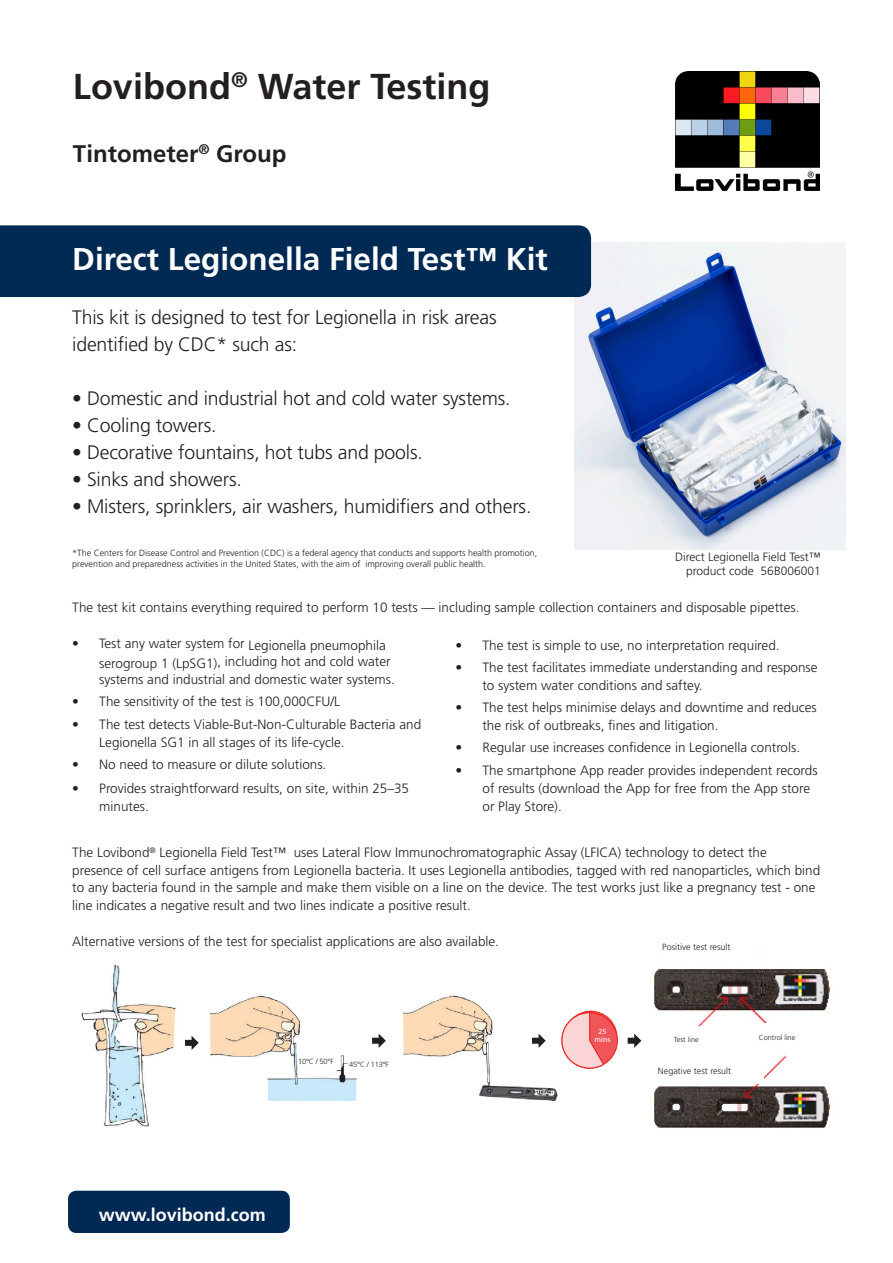
<style>
.page{position:relative;width:893px;height:1263px;background:#fff}
.page>*{position:absolute;margin:0;border:0;box-sizing:border-box;transform-origin:0 0}
.t1{font:700 36px "Frutiger LT";color:#231f20}
.t2{font:700 31.5px "Frutiger LT";color:#fff}
.t3{font:700 24px "Frutiger LT";color:#231f20}
.t4{font:300 19.5px/27px "Frutiger LT";letter-spacing:-.01em;color:#231f20}
.Table_Style{font:700 18px "Frutiger LT";color:#fff}
.t5{font:300 13.5px/18px "Frutiger LT";color:#231f20}
.t6{font:300 12px "Frutiger LT";color:#231f20}
.t7{font:300 9px/10.8px "Frutiger LT";color:#231f20}
.t8{font:7.8px "Myriad Pro";color:#fff}
.t9{font:300 7.5px "Frutiger LT";letter-spacing:-.02em;color:#231f20}
.t10{font:7.5px "Myriad Pro";color:#fff}
.t11{font:300 7.35px "Frutiger LT";color:#231f20}
</style>
<div class="page">
<img style="left:575px;top:243px;width:271px;height:306px">
<img style="left:654px;top:969px;width:176px;height:159px">
<div style="left:654px;top:1057px;width:109px;height:27px;background:#fff"></div>
<div style="left:0;top:225px;width:591px;height:72px;background:#002953"></div>
<img style="left:81px;top:964px;width:547px;height:163px">
<svg style="left:185px;top:1036px;width:14px;height:14px"></svg>
<svg style="left:372px;top:1033px;width:14px;height:15px"></svg>
<svg style="left:532px;top:1033px;width:14px;height:15px"></svg>
<svg style="left:628px;top:1033px;width:13px;height:15px"></svg>
<svg style="left:559px;top:1012px;width:59px;height:58px"></svg>
<div style="left:670px;top:1026px;width:44px;height:27px;background:#fff"></div>
<div style="left:755px;top:1023px;width:47px;height:28px;background:#fff"></div>
<div style="left:68px;top:1191px;width:222px;height:42px;background:#002953;border-radius:9px"></div>
<img style="left:675px;top:71px;width:145px;height:120px">
<p class="t1" style="left:73px;top:65px;width:419px">Lovibond<sup>®</sup> Water Testing</p>
<p class="t3" style="left:73px;top:140px;width:215px">Tintometer<sup>®</sup> Group</p>
<p class="t2" style="left:72px;top:241px;width:477px">Direct Legionella Field Test™ Kit</p>
<p class="t4" style="left:72px;top:304px;width:426px">This kit is designed to test for Legionella in risk areas identified by CDC* such as:</p>
<p class="t4" style="left:72px;top:385px;width:440px">• Domestic and industrial hot and cold water systems.</p>
<p class="t4" style="left:72px;top:412px;width:146px">• Cooling towers.</p>
<p class="t4" style="left:72px;top:439px;width:352px">• Decorative fountains, hot tubs and pools.</p>
<p class="t4" style="left:72px;top:466px;width:171px">• Sinks and showers.</p>
<p class="t4" style="left:72px;top:493px;width:461px">• Misters, sprinklers, air washers, humidifiers and others.</p>
<p class="t7" style="left:72px;top:548px;width:467px">*The Centers for Disease Control and Prevention (CDC) is a federal agency that conducts and supports health promotion, prevention and preparedness activities in the United States, with the aim of improving overall public health.</p>
<p class="t6" style="left:675px;top:550px;width:147px">Direct Legionella Field Test™</p>
<p class="t6" style="left:686px;top:564px;width:136px">product code 56B006001</p>
<p class="t5" style="left:72px;top:599px;width:729px">The test kit contains everything required to perform 10 tests — including sample collection containers and disposable pipettes.</p>
<p class="t5" style="left:99px;top:635px;width:297px;text-indent:-27px">• Test any water system for Legionella pneumophila serogroup 1 (LpSG1), including hot and cold water systems and industrial and domestic water systems.</p>
<p class="t5" style="left:72px;top:693px;width:269px">• The sensitivity of the test is 100,000CFU/L</p>
<p class="t5" style="left:99px;top:715px;width:323px;text-indent:-27px">• The test detects Viable-But-Non-Culturable Bacteria and<br>Legionella SG1 in all stages of its life-cycle.</p>
<p class="t5" style="left:72px;top:755px;width:256px">• No need to measure or dilute solutions.</p>
<p class="t5" style="left:99px;top:779px;width:311px;text-indent:-27px">• Provides straightforward results, on site, within 25–35 minutes.</p>
<p class="t5" style="left:455px;top:636px;width:326px">• The test is simple to use, no interpretation required.</p>
<p class="t5" style="left:482px;top:658px;width:337px;text-indent:-27px">• The test facilitates immediate understanding and response to system water conditions and saftey.</p>
<p class="t5" style="left:482px;top:699px;width:336px;text-indent:-27px">• The test helps minimise delays and downtime and reduces the risk of outbreaks, fines and litigation.</p>
<p class="t5" style="left:455px;top:739px;width:346px">• Regular use increases confidence in Legionella controls.</p>
<p class="t5" style="left:482px;top:761px;width:337px;text-indent:-27px">• The smartphone App reader provides independent records of results (download the App for free from the App store or Play Store).</p>
<p class="t5" style="left:72px;top:844px;width:749px">The Lovibond<sup>®</sup> Legionella Field Test™ uses Lateral Flow Immunochromatographic Assay (LFICA) technology to detect the presence of cell surface antigens from Legionella bacteria. It uses Legionella antibodies, tagged with red nanoparticles, which bind</p>
<p class="t5" style="left:72px;top:878px;width:745px">to any bacteria found in the sample and make them visible on a line on the device. The test works just like a pregnancy test - one line indicates a negative result and two lines indicate a positive result.</p>
<p class="t5" style="left:72px;top:932px;width:428px">Alternative versions of the test for specialist applications are also available.</p>
<p class="t7" style="left:662px;top:941px;width:70px">Positive test result</p>
<p class="t9" style="left:298px;top:1057px;width:37px">10°C / 50°F</p>
<p class="t9" style="left:349px;top:1060px;width:41px">45°C / 113°F</p>
<p class="Table_Style" style="left:99px;top:1204px;width:169px">www.lovibond.com</p>
<p class="t8" style="left:598px;top:1026px;width:10px">25</p>
<p class="t8" style="left:595px;top:1034px;width:17px">mins</p>
<p class="t10" style="left:599px;top:1028px;width:9px">25</p>
<p class="t10" style="left:596px;top:1036px;width:17px">mins</p>
<p class="t11" style="left:674px;top:1035px;width:26px">Test line</p>
<p class="t11" style="left:759px;top:1033px;width:38px">Control line</p>
<p class="t7" style="left:658px;top:1065px;width:75px">Negative test result</p>
</div>
